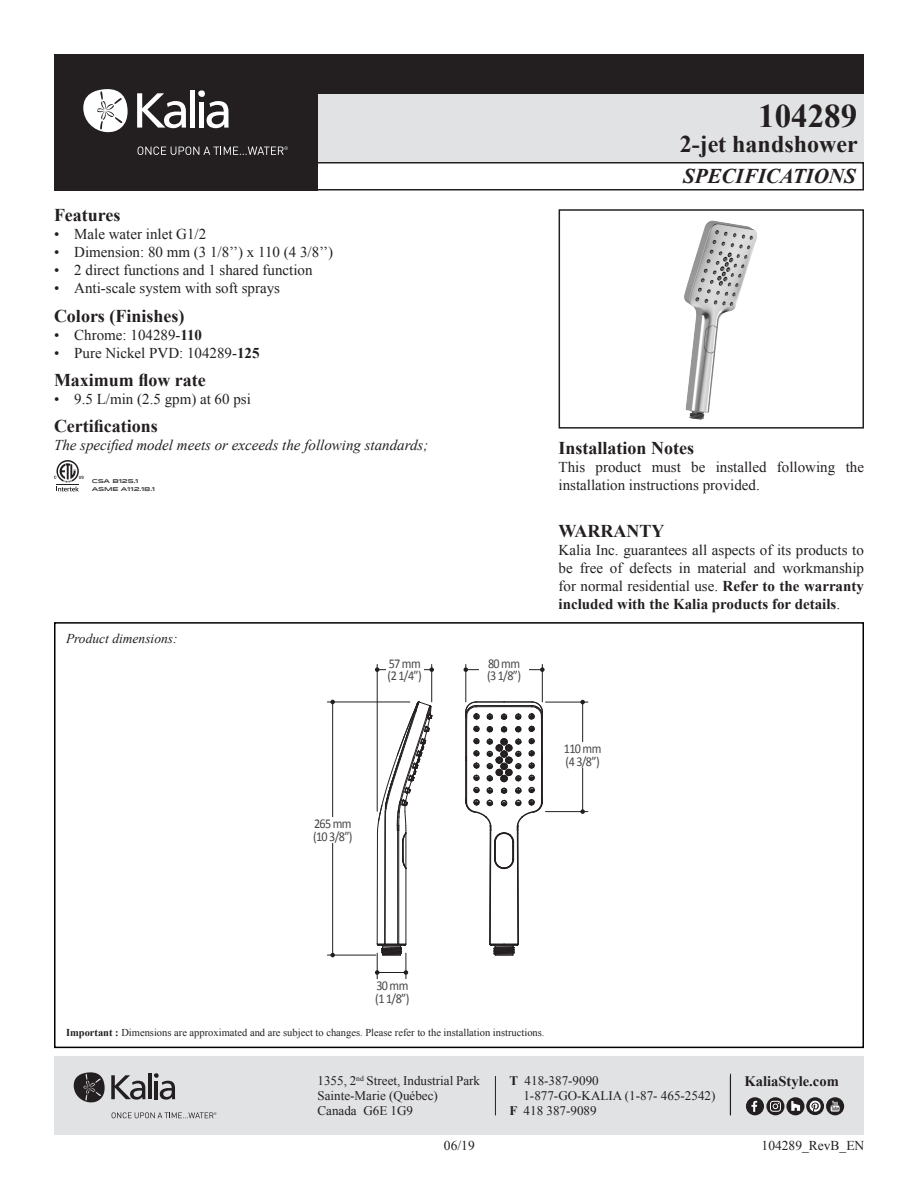
<style>
.page{position:relative;width:918px;height:1188px;background:#fff}
.page>*{position:absolute;margin:0;border:0;box-sizing:border-box;transform-origin:0 0}
.t1{font:700 33px "Times New Roman";color:#231f20}
.t2{font:700 24px "Times New Roman";color:#231f20}
.t3{font:italic 700 21px "Times New Roman";color:#231f20}
.Spec-Description_Tit{font:700 18px "Times New Roman";color:#231f20}
.Spec-Description_nor{font:15px/18px "Times New Roman";color:#231f20}
.Spec-Description__FR{font:15px "Times New Roman";color:#231f20}
.Spec-Description_nor-2{font:italic 15px "Times New Roman";color:#231f20}
.Spec-Description_Tit-2{font:700 14.55px "Times New Roman";color:#231f20}
.t4{font:13.5px/12.6px "Calibri";letter-spacing:-.05em;color:#454647;scale:.9 1}
.date-file{font:13.5px "Times New Roman";color:#231f20}
.Spec-Description_nor-3{font:italic 13.5px "Times New Roman";color:#231f20}
.Spec-Description_Tit-3{font:13.05px "Times New Roman";color:#231f20}
.Spec-Description_nor-4{font:10.5px "Times New Roman";color:#231f20}
.t5{font:500 5.4px/8.6px "Idlewild";letter-spacing:-.025em;color:#231f20}
.s1{font-weight:700}
</style>
<div class="page">
<div style="left:54px;top:54px;width:810px;height:40px;background:#231f20"></div>
<div style="left:240px;top:94px;width:624px;height:68px;background:#e1e2e4"></div>
<div style="left:240px;top:162px;width:624px;height:28px;border:2px solid #231f20"></div>
<div style="left:54px;top:54px;width:263px;height:136px;background:#231f20"></div>
<svg style="left:83px;top:89px;width:45px;height:44px"></svg>
<div style="left:190px;top:90px;width:5px;height:38px;background:#fff"></div>
<div style="left:199px;top:102px;width:5px;height:26px;background:#fff"></div>
<div style="left:198px;top:90px;width:7px;height:7px;background:#fff;border-radius:50%"></div>
<svg style="left:137px;top:93px;width:49px;height:35px"></svg>
<svg style="left:207px;top:101px;width:22px;height:27px"></svg>
<svg style="left:138px;top:146px;width:150px;height:9px"></svg>
<div style="left:54px;top:1056px;width:810px;height:78px;background:#e1e2e4"></div>
<hr style="left:730px;top:1074px;width:1px;height:41px;background:#231f20">
<svg style="left:74px;top:1072px;width:31px;height:31px"></svg>
<hr style="left:148px;top:1073px;width:4px;height:26px;background:#231f20">
<svg style="left:111px;top:1075px;width:34px;height:25px"></svg>
<svg style="left:154px;top:1073px;width:21px;height:27px"></svg>
<svg style="left:112px;top:1112px;width:105px;height:7px"></svg>
<div style="left:746px;top:1097px;width:18px;height:18px;background:#231f20;border-radius:50%"></div>
<svg style="left:751px;top:1101px;width:6px;height:11px"></svg>
<svg style="left:766px;top:1097px;width:18px;height:18px"></svg>
<svg style="left:770px;top:1101px;width:11px;height:11px"></svg>
<svg style="left:786px;top:1097px;width:19px;height:18px"></svg>
<svg style="left:791px;top:1101px;width:9px;height:10px"></svg>
<div style="left:826px;top:1097px;width:18px;height:18px;background:#231f20;border-radius:50%"></div>
<svg style="left:831px;top:1101px;width:9px;height:11px"></svg>
<svg style="left:806px;top:1097px;width:18px;height:18px"></svg>
<svg style="left:810px;top:1101px;width:11px;height:11px"></svg>
<hr style="left:495px;top:1076px;width:1px;height:39px;background:#231f20">
<svg style="left:54px;top:460px;width:30px;height:31px"></svg>
<svg style="left:465px;top:701px;width:78px;height:255px"></svg>
<hr style="left:542px;top:664px;width:1px;height:38px;background:#231f20">
<hr style="left:466px;top:669px;width:76px;height:1px;background:#231f20">
<svg style="left:464px;top:667px;width:4px;height:5px"></svg>
<svg style="left:540px;top:667px;width:5px;height:5px"></svg>
<hr style="left:466px;top:664px;width:1px;height:38px;background:#231f20">
<div style="left:479px;top:657px;width:50px;height:26px;background:#fff"></div>
<hr style="left:327px;top:702px;width:83px;height:1px;background:#231f20">
<hr style="left:332px;top:702px;width:1px;height:253px;background:#231f20">
<svg style="left:330px;top:953px;width:5px;height:4px"></svg>
<svg style="left:330px;top:700px;width:5px;height:4px"></svg>
<hr style="left:327px;top:955px;width:49px;height:1px;background:#231f20">
<div style="left:308px;top:817px;width:50px;height:26px;background:#fff"></div>
<hr style="left:546px;top:811px;width:42px;height:1px;background:#231f20">
<hr style="left:582px;top:702px;width:1px;height:110px;background:#231f20">
<svg style="left:580px;top:700px;width:5px;height:4px"></svg>
<svg style="left:580px;top:809px;width:5px;height:5px"></svg>
<hr style="left:546px;top:702px;width:42px;height:1px;background:#231f20">
<div style="left:558px;top:742px;width:50px;height:26px;background:#fff"></div>
<svg style="left:375px;top:664px;width:59px;height:315px"></svg>
<div style="left:54px;top:622px;width:810px;height:426px;border:2px solid #000"></div>
<img style="left:684px;top:220px;width:73px;height:200px">
<div style="left:559px;top:209px;width:305px;height:220px;border:2px solid #231f20"></div>
<p class="t1" style="left:758px;top:93px;width:101px">104289</p>
<p class="t2" style="left:680px;top:128px;width:179px">2-jet handshower</p>
<p class="Spec-Description_Tit" style="left:54px;top:203px;width:68px">Features</p>
<p class="Spec-Description__FR" style="left:54px;top:224px;width:154px">• Male water inlet G1/2</p>
<p class="Spec-Description__FR" style="left:54px;top:242px;width:281px">• Dimension: 80 mm (3 1/8’’) x 110 (4 3/8’’)</p>
<p class="Spec-Description__FR" style="left:54px;top:260px;width:260px">• 2 direct functions and 1 shared function</p>
<p class="Spec-Description__FR" style="left:54px;top:278px;width:228px">• Anti-scale system with soft sprays</p>
<p class="Spec-Description_Tit" style="left:54px;top:303px;width:132px">Colors (Finishes)</p>
<p class="Spec-Description__FR" style="left:54px;top:325px;width:150px">• Chrome: 104289-<span class="s1">110</span></p>
<p class="Spec-Description__FR" style="left:54px;top:343px;width:207px">• Pure Nickel PVD: 104289-<span class="s1">125</span></p>
<p class="Spec-Description_Tit" style="left:54px;top:368px;width:153px">Maximum flow rate</p>
<p class="Spec-Description__FR" style="left:54px;top:389px;width:198px">• 9.5 L/min (2.5 gpm) at 60 psi</p>
<p class="Spec-Description_Tit" style="left:54px;top:414px;width:105px">Certifications</p>
<p class="Spec-Description_nor-2" style="left:54px;top:435px;width:376px">The specified model meets or exceeds the following standards;</p>
<p class="t5" style="left:92px;top:476px;width:65px">CSA B125.1<br>ASME A112.18.1</p>
<p class="Spec-Description_nor-3" style="left:66px;top:630px;width:113px">Product dimensions:</p>
<p class="t4" style="left:388px;top:656px;width:39px">57 mm (2 1/4”)</p>
<p class="t4" style="left:313px;top:817px;width:46px">265 mm (10 3/8”)</p>
<p class="t3" style="left:683px;top:162px;width:174px">SPECIFICATIONS</p>
<p class="t4" style="left:487px;top:656px;width:39px">80 mm (3 1/8”)</p>
<p class="Spec-Description_Tit" style="left:559px;top:436px;width:137px">Installation Notes</p>
<p class="Spec-Description_nor" style="left:559px;top:458px;width:307px">This product must be installed following the installation instructions provided.</p>
<p class="Spec-Description_Tit" style="left:559px;top:518px;width:107px">WARRANTY</p>
<p class="Spec-Description_nor" style="left:559px;top:540px;width:307px;text-align:justify">Kalia Inc. guarantees all aspects of its products to be free of defects in material and workmanship for normal residential use. <span class="s1">Refer to the warranty included with the Kalia products for details</span>.</p>
<p class="t4" style="left:564px;top:741px;width:43px">110 mm (4 3/8”)</p>
<p class="t4" style="left:375px;top:979px;width:39px">30 mm (1 1/8”)</p>
<p class="Spec-Description_nor-4" style="left:66px;top:1026px;width:480px"><span class="s1">Important :</span> Dimensions are approximated and are subject to changes. Please refer to the installation instructions.</p>
<p class="Spec-Description_Tit-3" style="left:318px;top:1072px;width:164px">1355, 2<sup>nd</sup> Street, Industrial Park</p>
<p class="Spec-Description_Tit-2" style="left:745px;top:1071px;width:96px">KaliaStyle.com</p>
<p class="Spec-Description_Tit-3" style="left:318px;top:1087px;width:122px">Sainte-Marie (Québec)</p>
<p class="Spec-Description_Tit-3" style="left:318px;top:1102px;width:97px">Canada G6E 1G9</p>
<p class="Spec-Description_Tit-3" style="left:510px;top:1072px;width:91px"><span class="s1">T</span> 418-387-9090</p>
<p class="Spec-Description_Tit-3" style="left:523px;top:1087px;width:194px">1-877-GO-KALIA (1-87- 465-2542)</p>
<p class="Spec-Description_Tit-3" style="left:510px;top:1102px;width:89px"><span class="s1">F</span> 418 387-9089</p>
<p class="date-file" style="left:444px;top:1137px;width:32px">06/19</p>
<p class="date-file" style="left:762px;top:1137px;width:104px">104289_RevB_EN</p>
</div>
